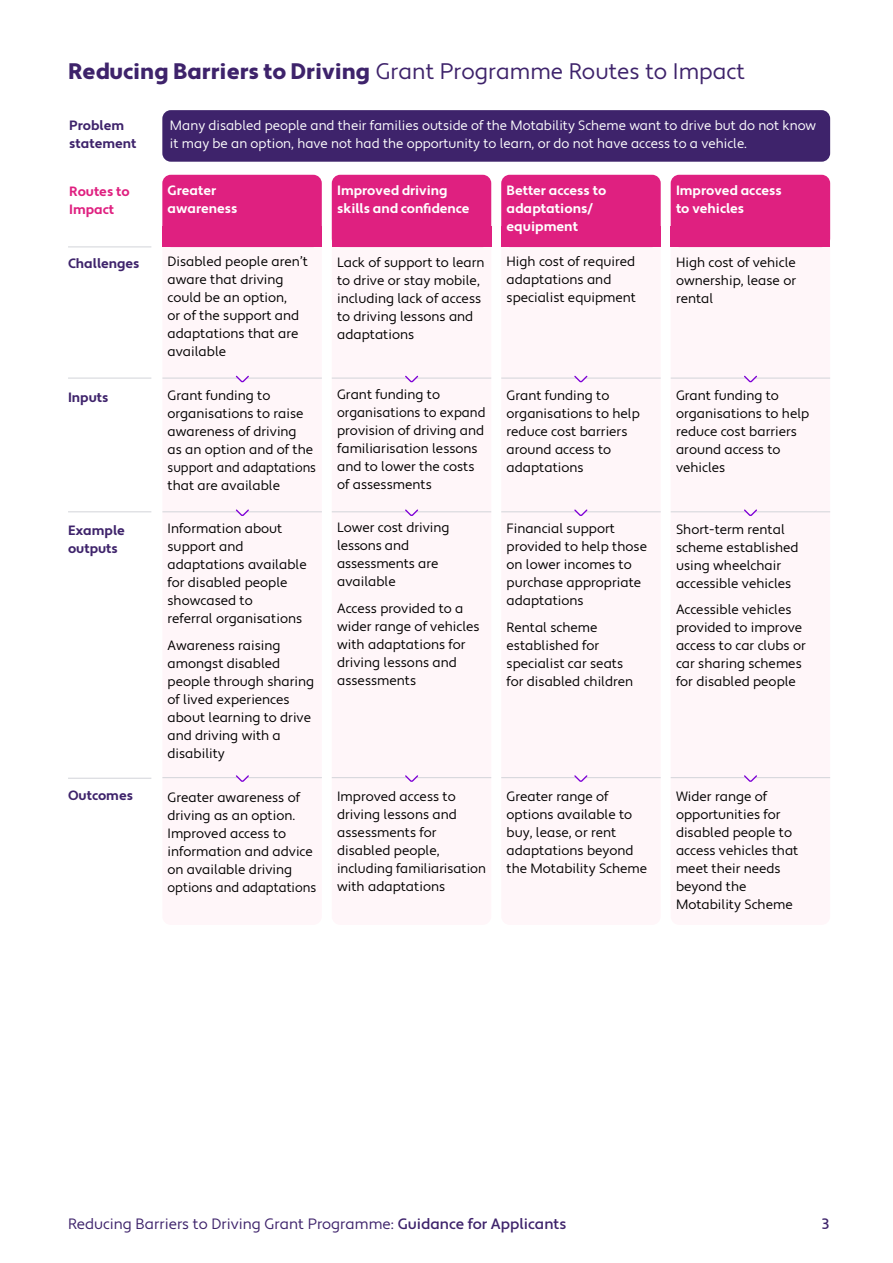
<style>
.page{position:relative;width:893px;height:1263px;background:#fff}
.page>*{position:absolute;margin:0;border:0;box-sizing:border-box;transform-origin:0 0}
.t1{font:22.5px "Apertura";color:#3e236b}
.t2{font:15px "Apertura";color:#3e236b}
.t3{font:500 15px "Apertura";color:#3e236b}
.t4{font:13.5px/18px "Apertura";color:#000}
.t5{font:13.5px/18px "Apertura";color:#fff}
.t6{font:700 13.5px/18px "Apertura";color:#fff}
.t7{font:700 13.5px/18px "Apertura";color:#3e236b}
.t8{font:700 13.5px/18px "Apertura";color:#df2080}
.s1{font-weight:900}
.s2{font-weight:500}
</style>
<div class="page">
<div style="left:162px;top:175px;width:160px;height:750px;background:#fff6f9;border-radius:9px"></div>
<div style="left:162px;top:175px;width:160px;height:72px;background:#df2080;border-radius:9px"></div>
<div style="left:162px;top:226px;width:160px;height:21px;background:#df2080"></div>
<div style="left:332px;top:175px;width:159px;height:750px;background:#fff6f9;border-radius:9px"></div>
<div style="left:332px;top:175px;width:159px;height:72px;background:#df2080;border-radius:9px"></div>
<div style="left:332px;top:226px;width:159px;height:21px;background:#df2080"></div>
<div style="left:501px;top:175px;width:160px;height:750px;background:#fff6f9;border-radius:9px"></div>
<div style="left:501px;top:175px;width:160px;height:72px;background:#df2080;border-radius:9px"></div>
<div style="left:501px;top:226px;width:160px;height:21px;background:#df2080"></div>
<div style="left:671px;top:175px;width:159px;height:750px;background:#fff6f9;border-radius:9px"></div>
<div style="left:671px;top:175px;width:159px;height:72px;background:#df2080;border-radius:9px"></div>
<div style="left:671px;top:226px;width:159px;height:21px;background:#df2080"></div>
<div style="left:162px;top:110px;width:668px;height:52px;background:#3e236b;border-radius:9px"></div>
<hr style="left:68px;top:247px;width:83px;height:1px;background:#d2d4d9">
<hr style="left:68px;top:378px;width:83px;height:1px;background:#d2d4d9">
<hr style="left:162px;top:378px;width:160px;height:1px;background:#d2d4d9">
<svg style="left:235px;top:375px;width:15px;height:8px"></svg>
<hr style="left:332px;top:378px;width:159px;height:1px;background:#d2d4d9">
<svg style="left:404px;top:375px;width:15px;height:8px"></svg>
<hr style="left:671px;top:378px;width:159px;height:1px;background:#d2d4d9">
<svg style="left:743px;top:375px;width:15px;height:8px"></svg>
<hr style="left:501px;top:378px;width:160px;height:1px;background:#d2d4d9">
<svg style="left:573px;top:375px;width:16px;height:8px"></svg>
<hr style="left:68px;top:511px;width:83px;height:1px;background:#d2d4d9">
<hr style="left:162px;top:511px;width:160px;height:1px;background:#d2d4d9">
<svg style="left:235px;top:509px;width:15px;height:7px"></svg>
<hr style="left:332px;top:511px;width:159px;height:1px;background:#d2d4d9">
<svg style="left:404px;top:509px;width:15px;height:7px"></svg>
<hr style="left:671px;top:511px;width:159px;height:1px;background:#d2d4d9">
<svg style="left:743px;top:509px;width:15px;height:7px"></svg>
<hr style="left:501px;top:511px;width:160px;height:1px;background:#d2d4d9">
<svg style="left:573px;top:509px;width:16px;height:7px"></svg>
<hr style="left:68px;top:778px;width:83px;height:1px;background:#d2d4d9">
<hr style="left:162px;top:777px;width:160px;height:1px;background:#d2d4d9">
<svg style="left:236px;top:775px;width:13px;height:7px"></svg>
<hr style="left:332px;top:777px;width:159px;height:1px;background:#d2d4d9">
<svg style="left:405px;top:775px;width:14px;height:7px"></svg>
<hr style="left:671px;top:777px;width:159px;height:1px;background:#d2d4d9">
<svg style="left:744px;top:775px;width:13px;height:7px"></svg>
<hr style="left:501px;top:777px;width:160px;height:1px;background:#d2d4d9">
<svg style="left:574px;top:775px;width:14px;height:7px"></svg>
<h1 class="t1" style="left:68px;top:57px;width:678px"><span class="s1">Reducing Barriers to Driving</span> Grant Programme Routes to Impact</h1>
<p class="t7" style="left:69px;top:117px;width:69px">Problem statement</p>
<p class="t8" style="left:69px;top:183px;width:62px">Routes to<br>Impact</p>
<p class="t7" style="left:68px;top:255px;width:73px">Challenges</p>
<p class="t7" style="left:68px;top:388px;width:42px">Inputs</p>
<p class="t7" style="left:68px;top:522px;width:58px">Example outputs</p>
<p class="t7" style="left:68px;top:787px;width:66px">Outcomes</p>
<p class="t5" style="left:170px;top:117px;width:648px">Many disabled people and their families outside of the Motability Scheme want to drive but do not know it may be an option, have not had the opportunity to learn, or do not have access to a vehicle.</p>
<p class="t6" style="left:168px;top:182px;width:72px">Greater awareness</p>
<p class="t4" style="left:168px;top:253px;width:142px">Disabled people aren’t aware that driving could be an option,<br>or of the support and adaptations that are available</p>
<p class="t4" style="left:168px;top:387px;width:150px">Grant funding to organisations to raise awareness of driving<br>as an option and of the support and adaptations that are available</p>
<p class="t4" style="left:168px;top:520px;width:141px">Information about support and adaptations available for disabled people showcased to<br>referral organisations</p>
<p class="t4" style="left:168px;top:637px;width:148px">Awareness raising amongst disabled people through sharing of lived experiences about learning to drive and driving with a disability</p>
<p class="t4" style="left:168px;top:788px;width:150px">Greater awareness of driving as an option.<br>Improved access to information and advice on available driving options and adaptations</p>
<p class="t6" style="left:337px;top:182px;width:134px">Improved driving skills and confidence</p>
<p class="t4" style="left:337px;top:253px;width:149px">Lack of support to learn to drive or stay mobile, including lack of access to driving lessons and adaptations</p>
<p class="t4" style="left:337px;top:385px;width:150px">Grant funding to organisations to expand provision of driving and familiarisation lessons and to lower the costs of assessments</p>
<p class="t4" style="left:337px;top:519px;width:114px">Lower cost driving lessons and assessments are available</p>
<p class="t4" style="left:337px;top:599px;width:144px">Access provided to a wider range of vehicles with adaptations for driving lessons and assessments</p>
<p class="t4" style="left:337px;top:788px;width:150px">Improved access to driving lessons and assessments for disabled people, including familiarisation with adaptations</p>
<p class="t6" style="left:507px;top:182px;width:101px">Better access to adaptations/ equipment</p>
<p class="t4" style="left:507px;top:253px;width:131px">High cost of required adaptations and specialist equipment</p>
<p class="t4" style="left:507px;top:387px;width:135px">Grant funding to organisations to help reduce cost barriers around access to adaptations</p>
<p class="t4" style="left:507px;top:520px;width:142px">Financial support provided to help those on lower incomes to purchase appropriate adaptations</p>
<p class="t4" style="left:507px;top:618px;width:128px">Rental scheme established for specialist car seats for disabled children</p>
<p class="t4" style="left:507px;top:787px;width:142px">Greater range of options available to buy, lease, or rent adaptations beyond the Motability Scheme</p>
<p class="t6" style="left:676px;top:182px;width:107px">Improved access to vehicles</p>
<p class="t4" style="left:676px;top:254px;width:122px;text-align:justify">High cost of vehicle ownership, lease or rental</p>
<p class="t4" style="left:676px;top:387px;width:135px">Grant funding to organisations to help reduce cost barriers around access to vehicles</p>
<p class="t4" style="left:676px;top:520px;width:124px">Short-term rental scheme established using wheelchair accessible vehicles</p>
<p class="t4" style="left:676px;top:601px;width:131px">Accessible vehicles provided to improve access to car clubs or car sharing schemes for disabled people</p>
<p class="t4" style="left:676px;top:787px;width:124px">Wider range of opportunities for disabled people to access vehicles that meet their needs beyond the<br>Motability Scheme</p>
<p class="t2" style="left:68px;top:1214px;width:500px">Reducing Barriers to Driving Grant Programme: <span class="s2">Guidance for Applicants</span></p>
<p class="t3" style="left:822px;top:1214px;width:9px">3</p>
</div>
